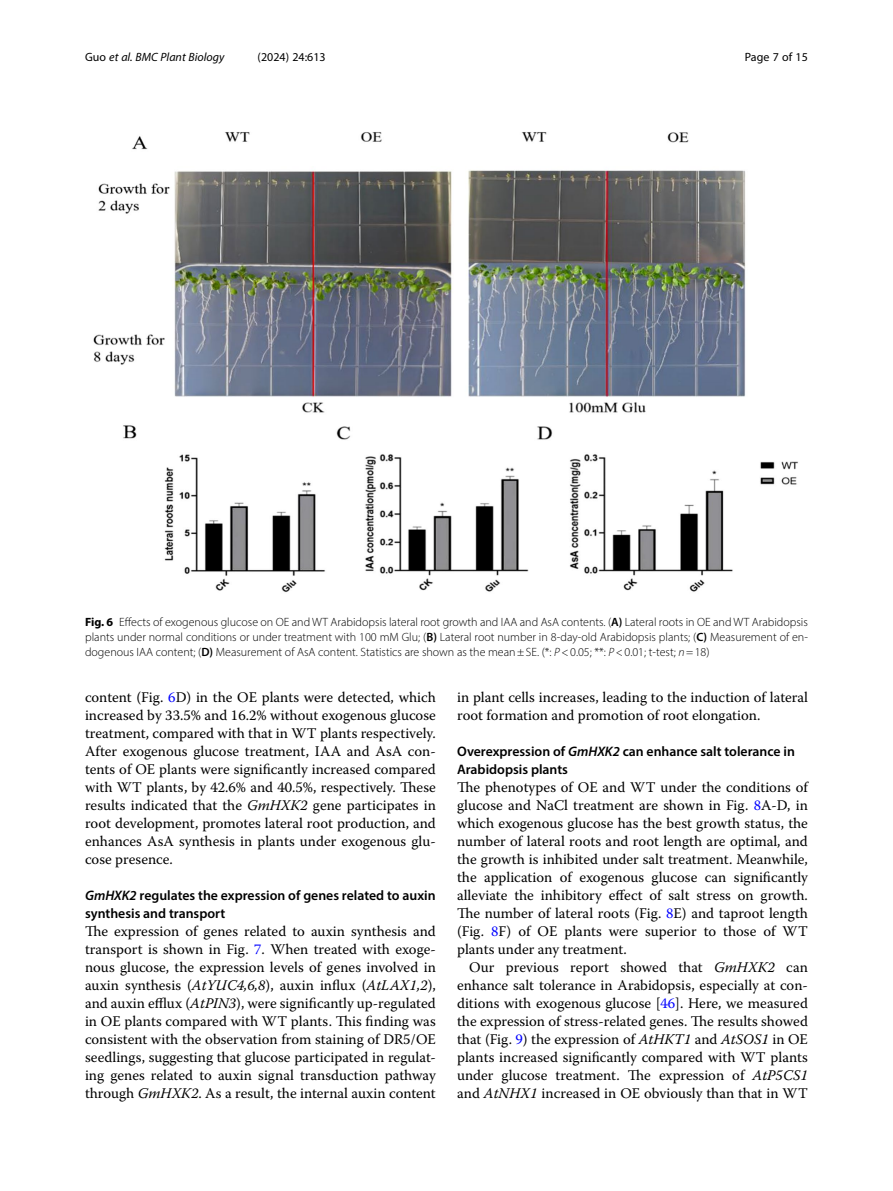
<style>
.page{position:relative;width:893px;height:1191px;background:#fff}
.page>*{position:absolute;margin:0;border:0;box-sizing:border-box;transform-origin:0 0}
.Body_Text{font:14.7px/18px "Warnock Pro";color:#000;text-align:justify}
.Body_Text_Indent{font:14.7px/18px "Warnock Pro";color:#000;text-align:justify}
.Head_2{font:600 13.8px/18px "Myriad Pro";color:#000}
.Figure_Caption{font:300 12px/15px "Myriad Pro";color:#000;text-align:justify}
.t1{font:italic 12px "Myriad Pro";color:#000}
.t2{font:12px "Myriad Pro";color:#000}
.s1{font-style:normal}
.s2{font-weight:700}
.s3{font-weight:600}
.s4{font-style:italic}
.s5{color:#00f}
</style>
<div class="page">
<img style="left:93px;top:132px;width:705px;height:460px">
<p class="t1" style="left:85px;top:50px;width:141px"><span class="s1">Guo</span> et al. BMC Plant Biology</p>
<p class="t2" style="left:258px;top:50px;width:70px">(2024) 24:613</p>
<p class="t2" style="left:745px;top:50px;width:65px">Page 7 of 15</p>
<p class="Figure_Caption" style="left:85px;top:614px;width:724px"><span class="s2">Fig. 6</span> Effects of exogenous glucose on OE and WT Arabidopsis lateral root growth and IAA and AsA contents. (<span class="s3">A)</span> Lateral roots in OE and WT Arabidopsis plants under normal conditions or under treatment with 100 mM Glu; (<span class="s3">B)</span> Lateral root number in 8-day-old Arabidopsis plants; (<span class="s3">C)</span> Measurement of en&shy;dogenous IAA content; (<span class="s3">D)</span> Measurement of AsA content. Statistics are shown as the mean±SE. (*: <span class="s4">P</span>&lt;0.05; **: <span class="s4">P</span>&lt;0.01; t-test; <span class="s4">n</span>=18)</p>
<p class="Body_Text_Indent" style="left:85px;top:688px;width:352px">content (Fig. <span class="s5">6</span>D) in the OE plants were detected, which increased by 33.5% and 16.2% without exogenous glucose treatment, compared with that in WT plants respectively.<br>After exogenous glucose treatment, IAA and AsA con&shy;tents of OE plants were significantly increased compared with WT plants, by 42.6% and 40.5%, respectively. These results indicated that the <span class="s4">GmHXK2</span> gene participates in root development, promotes lateral root production, and enhances AsA synthesis in plants under exogenous glu&shy;cose presence.</p>
<p class="Head_2" style="left:85px;top:886px;width:352px"><span class="s4">GmHXK2</span> regulates the expression of genes related to auxin synthesis and transport</p>
<p class="Body_Text" style="left:85px;top:922px;width:352px">The expression of genes related to auxin synthesis and transport is shown in Fig. <span class="s5">7</span>. When treated with exoge&shy;nous glucose, the expression levels of genes involved in auxin synthesis (<span class="s4">AtYUC4,6,8</span>), auxin influx (<span class="s4">AtLAX1,2</span>), and auxin efflux (<span class="s4">AtPIN3</span>), were significantly up-regulated in OE plants compared with WT plants. This finding was consistent with the observation from staining of DR5/OE seedlings, suggesting that glucose participated in regulat&shy;ing genes related to auxin signal transduction pathway through <span class="s4">GmHXK2</span>. As a result, the internal auxin content</p>
<p class="Body_Text" style="left:457px;top:688px;width:352px">in plant cells increases, leading to the induction of lateral root formation and promotion of root elongation.</p>
<p class="Head_2" style="left:457px;top:742px;width:339px">Overexpression of <span class="s4">GmHXK2</span> can enhance salt tolerance in<br>Arabidopsis plants</p>
<p class="Body_Text" style="left:457px;top:778px;width:352px">The phenotypes of OE and WT under the conditions of glucose and NaCl treatment are shown in Fig. <span class="s5">8</span>A-D, in which exogenous glucose has the best growth status, the number of lateral roots and root length are optimal, and the growth is inhibited under salt treatment. Meanwhile, the application of exogenous glucose can significantly alleviate the inhibitory effect of salt stress on growth.<br>The number of lateral roots (Fig. <span class="s5">8</span>E) and taproot length (Fig. <span class="s5">8</span>F) of OE plants were superior to those of WT plants under any treatment.</p>
<p class="Body_Text_Indent" style="left:457px;top:958px;width:352px;text-indent:12px">Our previous report showed that <span class="s4">GmHXK2</span> can enhance salt tolerance in Arabidopsis, especially at con&shy;ditions with exogenous glucose [<span class="s5">46</span>]. Here, we measured the expression of stress-related genes. The results showed that (Fig. <span class="s5">9</span>) the expression of <span class="s4">AtHKT1</span> and <span class="s4">AtSOS1</span> in OE plants increased significantly compared with WT plants under glucose treatment. The expression of <span class="s4">AtP5CS1 </span>and <span class="s4">AtNHX1</span> increased in OE obviously than that in WT</p>
</div>
